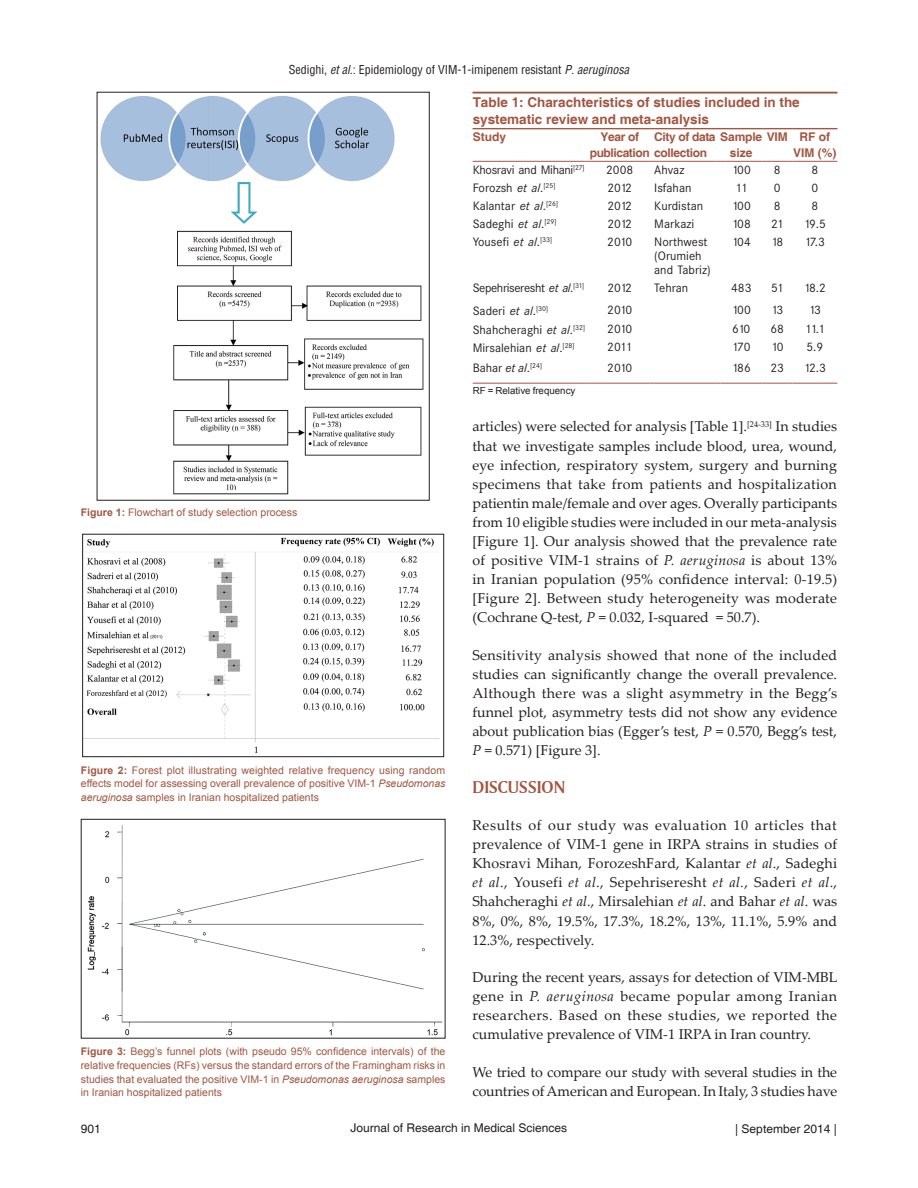
<style>
.page{position:relative;width:918px;height:1188px;background:#fff}
.page>*{position:absolute;margin:0;border:0;box-sizing:border-box;transform-origin:0 0}
.t1{font:18px "Amerigo BT Bold A";color:#a25641}
.TX{font:14.25px/19px "Palatino Linotype";color:#231f20;text-align:justify}
.TT{font:700 13.5px/17.5px "Helvetica";color:#a25641}
.TB{font:12px/14.4px "Corporate SBQ";color:#231f20}
.TCH{font:700 12px/15.6px "Helvetica";letter-spacing:-.03em;color:#a25641}
.t2{font:condensed 12px "Helvetica";color:#231f20}
.t3{font:12px "Helvetica";color:#231f20}
.TBL{font:12px "Corporate SBQ";color:#231f20}
.TB-2{font:12px "Corporate SBQ";letter-spacing:-.03em;color:#231f20}
.TB-3{font:12px "Corporate SBQ";letter-spacing:-.025em;color:#231f20}
.FGC{font:10.5px/13.6px "Arial";color:#a25641;text-align:justify}
.TFN{font:9.75px "Arial";color:#231f20}
.s1{font-style:italic}
.s2{font-weight:700}
</style>
<div class="page">
<img style="left:100px;top:96px;width:324px;height:399px">
<div style="left:97px;top:92px;width:333px;height:409px;border:1px solid #231f20"></div>
<img style="left:84px;top:537px;width:355px;height:216px">
<div style="left:82px;top:534px;width:362px;height:223px;border:1px solid #231f20"></div>
<hr style="left:473px;top:161px;width:112px;height:1px;background:#a25641">
<hr style="left:590px;top:161px;width:60px;height:1px;background:#a25641">
<hr style="left:654px;top:161px;width:62px;height:1px;background:#a25641">
<hr style="left:720px;top:161px;width:42px;height:1px;background:#a25641">
<svg style="left:762px;top:161px;width:30px;height:1px"></svg>
<hr style="left:792px;top:161px;width:45px;height:1px;background:#a25641">
<hr style="left:473px;top:383px;width:112px;height:1px;background:#a25641">
<hr style="left:590px;top:383px;width:60px;height:1px;background:#a25641">
<hr style="left:720px;top:383px;width:42px;height:1px;background:#a25641">
<svg style="left:762px;top:383px;width:30px;height:1px"></svg>
<hr style="left:792px;top:383px;width:45px;height:1px;background:#a25641">
<hr style="left:654px;top:383px;width:62px;height:1px;background:#a25641">
<hr style="left:473px;top:92px;width:364px;height:1px;background:#a25641">
<hr style="left:473px;top:128px;width:364px;height:1px;background:#a25641">
<img style="left:87px;top:825px;width:356px;height:211px">
<div style="left:81px;top:819px;width:365px;height:220px;border:1px solid #231f20"></div>
<p class="t2" style="left:289px;top:62px;width:342px">Sedighi, <span class="s1">et al</span>.: Epidemiology of VIM-1-imipenem resistant <span class="s1">P. aeruginosa</span></p>
<p class="TT" style="left:473px;top:94px;width:329px">Table 1: Charachteristics of studies included in the systematic review and meta-analysis</p>
<p class="TCH" style="left:473px;top:130px;width:35px">Study</p>
<p class="TCH" style="left:590px;top:130px;width:119px;text-indent:11px">Year of<br>publication collection</p>
<p class="TCH" style="left:654px;top:130px;width:135px">City of data Sample VIM</p>
<p class="TCH" style="left:730px;top:146px;width:24px">size</p>
<p class="TCH" style="left:793px;top:130px;width:45px;text-align:center">RF of<br>VIM (%)</p>
<p class="FGC" style="left:81px;top:505px;width:218px"><span class="s2">Figure 1:</span> Flowchart of study selection process</p>
<p class="FGC" style="left:81px;top:763px;width:366px"><span class="s2">Figure 2:</span> Forest plot illustrating weighted relative frequency using random effects model for assessing overall prevalence of positive VIM-1 <span class="s1">Pseudomonas aeruginosa</span> samples in Iranian hospitalized patients</p>
<p class="FGC" style="left:81px;top:1045px;width:366px"><span class="s2">Figure 3:</span> Begg’s funnel plots (with pseudo 95% confidence intervals) of the relative frequencies (RFs) versus the standard errors of the Framingham risks in studies that evaluated the positive VIM-1 in <span class="s1">Pseudomonas aeruginosa</span> samples in Iranian hospitalized patients</p>
<p class="TB-3" style="left:473px;top:163px;width:113px">Khosravi and Mihani<sup>[27]</sup></p>
<p class="TB" style="left:606px;top:163px;width:29px">2008</p>
<p class="TB" style="left:654px;top:163px;width:32px">Ahvaz</p>
<p class="TB" style="left:732px;top:163px;width:21px">100</p>
<p class="TB" style="left:774px;top:163px;width:8px">8</p>
<p class="TB" style="left:811px;top:163px;width:8px">8</p>
<p class="TB" style="left:473px;top:181px;width:84px">Forozsh <span class="s1">et al</span>.<sup>[25]</sup></p>
<p class="TB" style="left:607px;top:181px;width:26px">2012</p>
<p class="TB" style="left:654px;top:181px;width:39px">Isfahan</p>
<p class="TB" style="left:735px;top:181px;width:14px">11</p>
<p class="TB" style="left:774px;top:181px;width:8px">0</p>
<p class="TB" style="left:811px;top:181px;width:8px">0</p>
<p class="TB" style="left:473px;top:199px;width:87px">Kalantar <span class="s1">et al</span>.<sup>[26]</sup></p>
<p class="TB" style="left:607px;top:198px;width:26px">2012</p>
<p class="TB" style="left:654px;top:198px;width:50px">Kurdistan</p>
<p class="TB" style="left:732px;top:198px;width:21px">100</p>
<p class="TB" style="left:774px;top:198px;width:8px">8</p>
<p class="TB" style="left:811px;top:198px;width:8px">8</p>
<p class="TB" style="left:473px;top:217px;width:85px">Sadeghi <span class="s1">et al</span>.<sup>[29]</sup></p>
<p class="TB" style="left:607px;top:216px;width:26px">2012</p>
<p class="TB" style="left:654px;top:216px;width:41px">Markazi</p>
<p class="TB" style="left:732px;top:216px;width:21px">108</p>
<p class="TB" style="left:771px;top:216px;width:14px">21</p>
<p class="TB" style="left:804px;top:216px;width:24px">19.5</p>
<p class="TB" style="left:473px;top:235px;width:81px">Yousefi <span class="s1">et al</span>.<sup>[33]</sup></p>
<p class="TB" style="left:607px;top:234px;width:27px">2010</p>
<p class="TB" style="left:654px;top:234px;width:58px">Northwest (Orumieh and Tabriz)</p>
<p class="TB" style="left:732px;top:234px;width:21px">104</p>
<p class="TB" style="left:771px;top:234px;width:14px">18</p>
<p class="TB" style="left:805px;top:234px;width:22px">17.3</p>
<p class="TB-2" style="left:473px;top:281px;width:113px">Sepehriseresht <span class="s1">et al</span>.<sup>[31]</sup></p>
<p class="TB" style="left:607px;top:280px;width:26px">2012</p>
<p class="TBL" style="left:654px;top:280px;width:36px">Tehran</p>
<p class="TB" style="left:731px;top:280px;width:22px">483</p>
<p class="TB" style="left:771px;top:280px;width:14px">51</p>
<p class="TB" style="left:804px;top:280px;width:24px">18.2</p>
<p class="TB" style="left:473px;top:304px;width:77px">Saderi <span class="s1">et al</span>.<sup>[30]</sup></p>
<p class="TB" style="left:607px;top:303px;width:27px">2010</p>
<p class="TB" style="left:732px;top:303px;width:21px">100</p>
<p class="TB" style="left:771px;top:303px;width:14px">13</p>
<p class="TB" style="left:809px;top:303px;width:14px">13</p>
<p class="TB" style="left:473px;top:323px;width:114px">Shahcheraghi <span class="s1">et al</span>.<sup>[32]</sup></p>
<p class="TB" style="left:607px;top:322px;width:27px">2010</p>
<p class="TB" style="left:732px;top:322px;width:20px">610</p>
<p class="TB" style="left:771px;top:322px;width:15px">68</p>
<p class="TB" style="left:805px;top:322px;width:21px">11.1</p>
<p class="TB" style="left:473px;top:341px;width:104px">Mirsalehian <span class="s1">et al</span>.<sup>[28]</sup></p>
<p class="TB" style="left:607px;top:340px;width:26px">2011</p>
<p class="TB" style="left:732px;top:340px;width:20px">170</p>
<p class="TB" style="left:771px;top:340px;width:14px">10</p>
<p class="TB" style="left:806px;top:340px;width:18px">5.9</p>
<p class="TBL" style="left:473px;top:361px;width:71px">Bahar <span class="s1">et al</span>.<sup>[24]</sup></p>
<p class="TBL" style="left:607px;top:360px;width:27px">2010</p>
<p class="TBL" style="left:732px;top:360px;width:20px">186</p>
<p class="TBL" style="left:771px;top:360px;width:15px">23</p>
<p class="TBL" style="left:804px;top:360px;width:24px">12.3</p>
<p class="TFN" style="left:473px;top:384px;width:104px">RF = Relative frequency</p>
<p class="TX" style="left:472px;top:417px;width:366px">articles) were selected for analysis [Table 1].<sup>[24-33]</sup> In studies that we investigate samples include blood, urea, wound, eye infection, respiratory system, surgery and burning specimens that take from patients and hospitalization patientin male/female and over ages. Overally participants from 10 eligible studies were included in our meta-analysis [Figure 1]. Our analysis showed that the prevalence rate of positive VIM-1 strains of <span class="s1">P. aeruginosa</span> is about 13% in Iranian population (95% confidence interval: 0-19.5) [Figure 2]. Between study heterogeneity was moderate (Cochrane Q-test, <span class="s1">P</span> = 0.032, I-squared = 50.7).</p>
<p class="TX" style="left:472px;top:645px;width:366px">Sensitivity analysis showed that none of the included studies can significantly change the overall prevalence.<br>Although there was a slight asymmetry in the Begg’s funnel plot, asymmetry tests did not show any evidence about publication bias (Egger’s test, <span class="s1">P</span> = 0.570, Begg’s test, <span class="s1">P</span> = 0.571) [Figure 3].</p>
<h1 class="t1" style="left:472px;top:776px;width:94px">DISCUSSION</h1>
<p class="TX" style="left:472px;top:815px;width:366px">Results of our study was evaluation 10 articles that prevalence of VIM-1 gene in IRPA strains in studies of Khosravi Mihan, ForozeshFard, Kalantar <span class="s1">et al</span>., Sadeghi <span class="s1">et al</span>., Yousefi <span class="s1">et al</span>., Sepehriseresht <span class="s1">et al.</span>, Saderi <span class="s1">et al</span>., Shahcheraghi <span class="s1">et al</span>., Mirsalehian <span class="s1">et al</span>. and Bahar <span class="s1">et al</span>. was 8%, 0%, 8%, 19.5%, 17.3%, 18.2%, 13%, 11.1%, 5.9% and 12.3%, respectively.</p>
<p class="TX" style="left:472px;top:967px;width:367px">During the recent years, assays for detection of VIM-MBL gene in <span class="s1">P. aeruginosa</span> became popular among Iranian researchers. Based on these studies, we reported the cumulative prevalence of VIM-1 IRPA in Iran country.</p>
<p class="TX" style="left:472px;top:1062px;width:366px">We tried to compare our study with several studies in the countries of American and European. In Italy, 3 studies have</p>
<p class="t3" style="left:81px;top:1122px;width:22px">901</p>
<p class="t3" style="left:351px;top:1121px;width:218px">Journal of Research in Medical Sciences</p>
<p class="t3" style="left:735px;top:1122px;width:103px">| September 2014 |</p>
</div>
